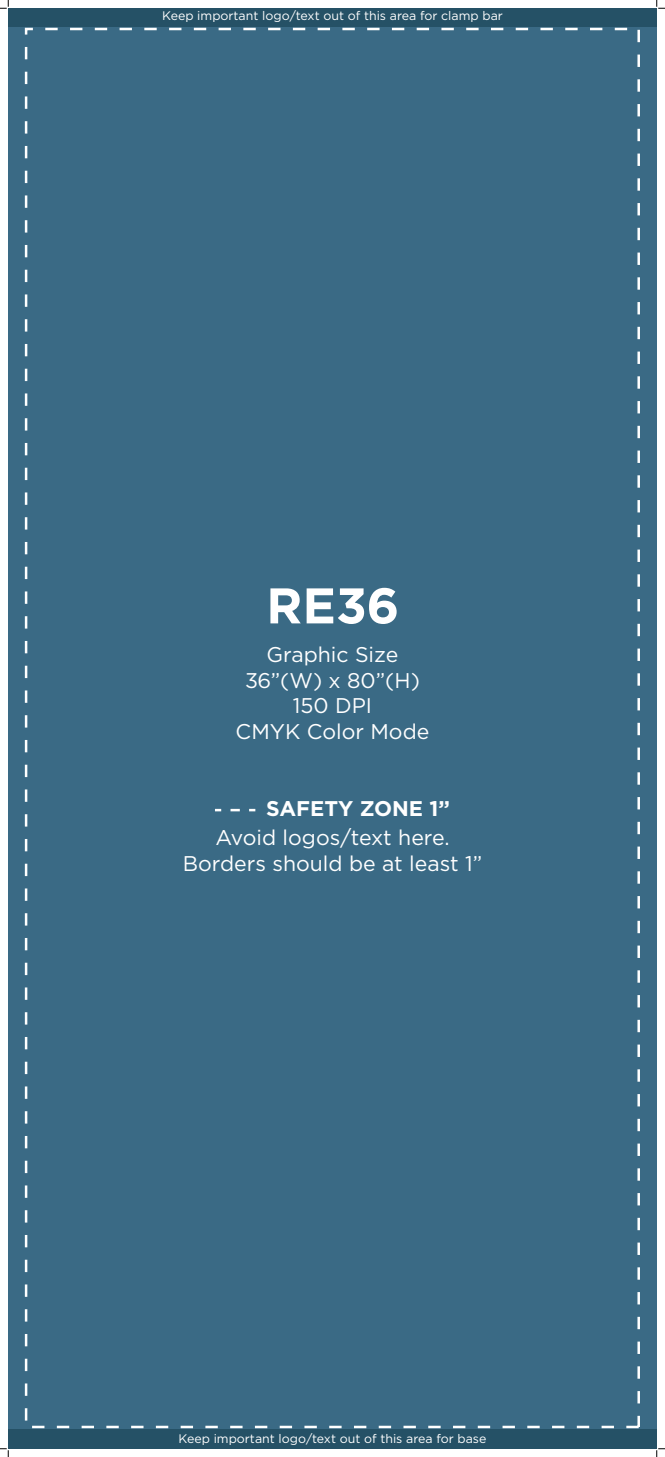
<style>
.page{position:relative;width:665px;height:1457px;background:#fff}
.page>*{position:absolute;margin:0;border:0;box-sizing:border-box;transform-origin:0 0}
.t1{font:700 50px "Gotham";color:#fff}
.t2{font:21.25px/25.5px "Gotham";color:#fff;text-align:center}
.t3{font:700 21.25px "Gotham";color:#fff}
.t4{font:12.38px "Gotham";color:#fff}
</style>
<div class="page">
<div style="left:8px;top:8px;width:648px;height:1440px;background:#3a6a85"></div>
<div style="left:8px;top:8px;width:648px;height:18px;background:#255166"></div>
<div style="left:8px;top:1429px;width:648px;height:19px;background:#255166"></div>
<svg style="left:215px;top:809px;width:6px;height:2px"></svg>
<svg style="left:230px;top:809px;width:25px;height:2px"></svg>
<svg style="left:0;top:0;width:9px;height:9px"></svg>
<svg style="left:0;top:1448px;width:9px;height:8px"></svg>
<svg style="left:656px;top:0;width:8px;height:9px"></svg>
<svg style="left:656px;top:1448px;width:8px;height:8px"></svg>
<p class="t4" style="left:162px;top:8px;width:342px">Keep important logo/text out of this area for clamp bar</p>
<h1 class="t1" style="left:266px;top:572px;width:135px">RE36</h1>
<h2 class="t2" style="left:235px;top:641px;width:195px">Graphic Size<br>36”(W) x 80”(H)<br>150 DPI<br>CMYK Color Mode</h2>
<h2 class="t3" style="left:266px;top:794px;width:185px">SAFETY ZONE 1”</h2>
<h2 class="t2" style="left:183px;top:824px;width:301px">Avoid logos/text here.<br>Borders should be at least 1”</h2>
<p class="t4" style="left:178px;top:1430px;width:309px">Keep important logo/text out of this area for base</p>
</div>
